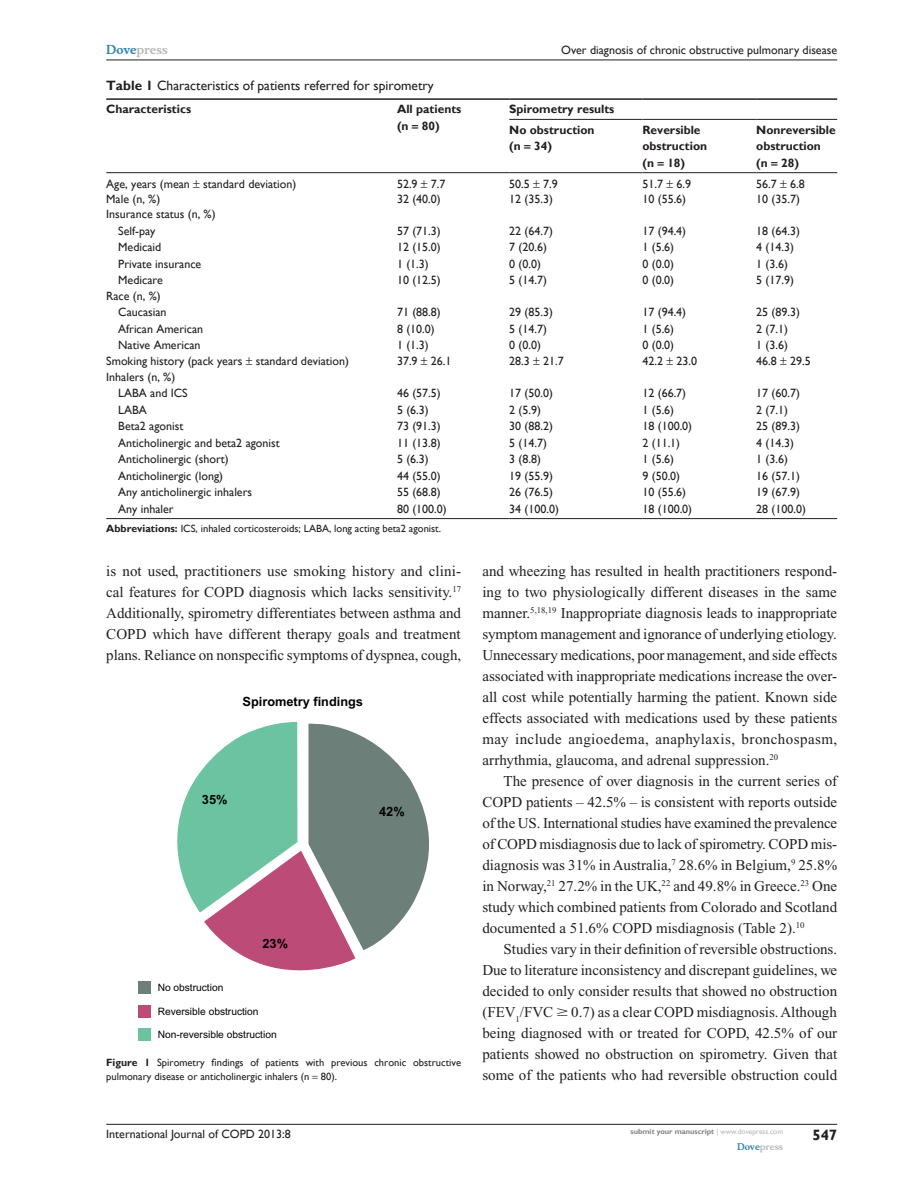
<style>
.page{position:relative;width:918px;height:1188px;background:#fff}
.page>*{position:absolute;margin:0;border:0;box-sizing:border-box;transform-origin:0 0}
.TxF{font:15px/21px "Times New Roman";color:#231f20;text-align:justify}
.Tx{font:15px/21px "Times New Roman";color:#231f20;text-align:justify}
.RunFolio-R{font:700 15px "Gill Sans";color:#231f20}
.TN_TT{font:13.5px "Gill Sans";color:#231f20}
.t1{font:700 12.75px "Arial";color:#000}
.TB{font:12px/16.5px "Gill Sans";color:#231f20}
.TCH{font:700 12px/16.5px "Gill Sans";color:#231f20}
.RunH-R{font:12px "Gill Sans";color:#231f20}
.RunF-R{font:12px "Gill Sans";color:#231f20}
.RunH-Brand-R{font:700 12px "Musee";color:#b8b9bc}
.FC{font:10.5px/13.5px "Gill Sans";color:#231f20}
.TSNRI{font:10.5px "Gill Sans";color:#231f20}
.t2{font:10.2px "Arial";color:#000}
.RunF-Brand-R{font:700 9px "Musee";color:#b8b9bc}
.RunF-SubmityourMS-R{font:700 7.5px "Gill Sans";color:#808285}
.s1{color:#3485ae}
.s2{font-weight:700}
.s3{font-family:"Mathematical Pi One"}
.s4{font-weight:400;color:#b8b9bc}
</style>
<div class="page">
<hr style="left:106px;top:1124px;width:731px;height:1px;background:#231f20">
<hr style="left:106px;top:60px;width:731px;height:1px;background:#231f20">
<hr style="left:509px;top:119px;width:133px;height:1px;background:#231f20">
<hr style="left:642px;top:119px;width:114px;height:1px;background:#231f20">
<hr style="left:756px;top:119px;width:81px;height:1px;background:#231f20">
<hr style="left:106px;top:172px;width:291px;height:1px;background:#231f20">
<hr style="left:397px;top:172px;width:112px;height:1px;background:#231f20">
<hr style="left:509px;top:172px;width:133px;height:1px;background:#231f20">
<hr style="left:642px;top:172px;width:114px;height:1px;background:#231f20">
<hr style="left:756px;top:172px;width:81px;height:1px;background:#231f20">
<hr style="left:106px;top:518px;width:291px;height:1px;background:#231f20">
<hr style="left:397px;top:518px;width:112px;height:1px;background:#231f20">
<hr style="left:509px;top:518px;width:133px;height:1px;background:#231f20">
<hr style="left:642px;top:518px;width:114px;height:1px;background:#231f20">
<hr style="left:756px;top:518px;width:81px;height:1px;background:#231f20">
<hr style="left:106px;top:98px;width:291px;height:2px;background:#231f20">
<hr style="left:397px;top:98px;width:112px;height:2px;background:#231f20">
<hr style="left:509px;top:98px;width:133px;height:2px;background:#231f20">
<hr style="left:642px;top:98px;width:114px;height:2px;background:#231f20">
<hr style="left:756px;top:98px;width:81px;height:2px;background:#231f20">
<svg style="left:177px;top:722px;width:252px;height:249px"></svg>
<div style="left:138px;top:1005px;width:13px;height:13px;background:#bd4b77"></div>
<div style="left:138px;top:982px;width:13px;height:12px;background:#6c7f78"></div>
<div style="left:138px;top:1028px;width:13px;height:13px;background:#6cc3a1"></div>
<p class="RunH-Brand-R" style="left:106px;top:43px;width:63px"><span class="s1">Dove</span>press</p>
<p class="RunH-R" style="left:561px;top:43px;width:277px">Over diagnosis of chronic obstructive pulmonary disease</p>
<p class="TN_TT" style="left:106px;top:78px;width:329px"><span class="s2">Table 1</span> Characteristics of patients referred for spirometry</p>
<p class="TCH" style="left:106px;top:101px;width:86px">Characteristics</p>
<p class="TCH" style="left:397px;top:101px;width:66px">All patients (n 80)</p>
<p class="TCH" style="left:509px;top:101px;width:107px">Spirometry results</p>
<p class="TCH" style="left:509px;top:122px;width:87px">No obstruction (n 34)</p>
<p class="TCH" style="left:642px;top:122px;width:66px">Reversible obstruction (n 18)</p>
<p class="TCH" style="left:756px;top:122px;width:81px">Nonreversible obstruction<br>(n 28)</p>
<p class="TB" style="left:106px;top:176px;width:192px">Age, years (mean standard deviation)</p>
<p class="TB" style="left:397px;top:176px;width:50px">52.9 7.7</p>
<p class="TB" style="left:509px;top:176px;width:50px">50.5 7.9</p>
<p class="TB" style="left:642px;top:176px;width:50px">51.7 6.9</p>
<p class="TB" style="left:756px;top:176px;width:50px">56.7 6.8</p>
<p class="TB" style="left:106px;top:191px;width:56px">Male (n, %)</p>
<p class="TB" style="left:397px;top:191px;width:45px">32 (40.0)</p>
<p class="TB" style="left:509px;top:191px;width:45px">12 (35.3)</p>
<p class="TB" style="left:642px;top:191px;width:45px">10 (55.6)</p>
<p class="TB" style="left:756px;top:191px;width:45px">10 (35.7)</p>
<p class="TB" style="left:118px;top:206px;width:99px;text-indent:-12px">Insurance status (n, %)<br>Self-pay<br>Medicaid<br>Private insurance<br>Medicare</p>
<p class="TB" style="left:397px;top:223px;width:45px">57 (71.3)<br>12 (15.0)<br>1 (1.3)<br>10 (12.5)</p>
<p class="TB" style="left:509px;top:223px;width:45px">22 (64.7)<br>7 (20.6)<br>0 (0.0)<br>5 (14.7)</p>
<p class="TB" style="left:642px;top:223px;width:45px">17 (94.4)<br>1 (5.6)<br>0 (0.0)<br>0 (0.0)</p>
<p class="TB" style="left:756px;top:223px;width:45px">18 (64.3)<br>4 (14.3)<br>1 (3.6)<br>5 (17.9)</p>
<p class="TB" style="left:118px;top:287px;width:86px;text-indent:-12px">Race (n, %)<br>Caucasian<br>African American<br>Native American</p>
<p class="TB" style="left:397px;top:304px;width:45px">71 (88.8)<br>8 (10.0)<br>1 (1.3)</p>
<p class="TB" style="left:509px;top:304px;width:45px">29 (85.3)<br>5 (14.7)<br>0 (0.0)</p>
<p class="TB" style="left:642px;top:304px;width:45px">17 (94.4)<br>1 (5.6)<br>0 (0.0)</p>
<p class="TB" style="left:756px;top:304px;width:45px">25 (89.3)<br>2 (7.1)<br>1 (3.6)</p>
<p class="TB" style="left:106px;top:353px;width:244px">Smoking history (pack years standard deviation)</p>
<p class="TB" style="left:397px;top:353px;width:56px">37.9 26.1</p>
<p class="TB" style="left:509px;top:353px;width:56px">28.3 21.7</p>
<p class="TB" style="left:642px;top:353px;width:56px">42.2 23.0</p>
<p class="TB" style="left:756px;top:353px;width:56px">46.8 29.5</p>
<p class="TB" style="left:118px;top:369px;width:163px;text-indent:-12px">Inhalers (n, %)<br>LABA and ICS<br>LABA<br>Beta2 agonist<br>Anticholinergic and beta2 agonist<br>Anticholinergic (short)<br>Anticholinergic (long)<br>Any anticholinergic inhalers<br>Any inhaler</p>
<p class="TB" style="left:397px;top:385px;width:51px">46 (57.5)<br>5 (6.3)<br>73 (91.3)<br>11 (13.8)<br>5 (6.3)<br>44 (55.0)<br>55 (68.8)<br>80 (100.0)</p>
<p class="TB" style="left:509px;top:385px;width:51px">17 (50.0)<br>2 (5.9)<br>30 (88.2)<br>5 (14.7)<br>3 (8.8)<br>19 (55.9)<br>26 (76.5)<br>34 (100.0)</p>
<p class="TB" style="left:642px;top:385px;width:51px">12 (66.7)<br>1 (5.6)<br>18 (100.0)<br>2 (11.1)<br>1 (5.6)<br>9 (50.0)<br>10 (55.6)<br>18 (100.0)</p>
<p class="TB" style="left:756px;top:385px;width:51px">17 (60.7)<br>2 (7.1)<br>25 (89.3)<br>4 (14.3)<br>1 (3.6)<br>16 (57.1)<br>19 (67.9)<br>28 (100.0)</p>
<p class="TSNRI" style="left:106px;top:522px;width:336px"><span class="s2">Abbreviations:</span> ICS, inhaled corticosteroids; LABA, long acting beta2 agonist.</p>
<p class="TxF" style="left:106px;top:560px;width:356px">is not used, practitioners use smoking history and clini&shy;cal features for COPD diagnosis which lacks sensitivity.<sup>17<br></sup>Additionally, spirometry differentiates between asthma and COPD which have different therapy goals and treatment plans. Reliance on nonspecific symptoms of dyspnea, cough,</p>
<p class="TxF" style="left:482px;top:560px;width:356px">and wheezing has resulted in health practitioners respond&shy;ing to two physiologically different diseases in the same manner.<sup>5,18,19</sup> Inappropriate diagnosis leads to inappropriate symptom management and ignorance of underlying etiology.<br>Unnecessary medications, poor management, and side effects associated with inappropriate medications increase the over&shy;all cost while potentially harming the patient. Known side effects associated with medications used by these patients may include angioedema, anaphylaxis, bronchospasm, arrhythmia, glaucoma, and adrenal suppression.<sup>20</sup></p>
<p class="Tx" style="left:482px;top:770px;width:356px;text-indent:21px">The presence of over diagnosis in the current series of COPD patients – 42.5% – is consistent with reports outside of the US. International studies have examined the prevalence of COPD misdiagnosis due to lack of spirometry. COPD mis&shy;diagnosis was 31% in Australia,<sup>7</sup> 28.6% in Belgium,<sup>9</sup> 25.8% in Norway,<sup>21</sup> 27.2% in the UK,<sup>22</sup> and 49.8% in Greece.<sup>23</sup> One study which combined patients from Colorado and Scotland documented a 51.6% COPD misdiagnosis (Table 2).<sup>10</sup></p>
<p class="Tx" style="left:482px;top:938px;width:356px;text-indent:21px">Studies vary in their definition of reversible obstructions.<br>Due to literature inconsistency and discrepant guidelines, we decided to only consider results that showed no obstruction (FEV<sub>1</sub>/FVC <span class="s3">$</span> 0.7) as a clear COPD misdiagnosis. Although being diagnosed with or treated for COPD, 42.5% of our patients showed no obstruction on spirometry. Given that some of the patients who had reversible obstruction could</p>
<p class="t1" style="left:243px;top:694px;width:122px">Spirometry findings</p>
<p class="t1" style="left:202px;top:792px;width:27px">35%</p>
<p class="t1" style="left:379px;top:804px;width:27px">42%</p>
<p class="t1" style="left:263px;top:936px;width:27px">23%</p>
<p class="t2" style="left:158px;top:981px;width:67px">No obstruction</p>
<p class="t2" style="left:158px;top:1005px;width:102px">Reversible obstruction</p>
<p class="t2" style="left:158px;top:1028px;width:121px">Non-reversible obstruction</p>
<p class="FC" style="left:106px;top:1056px;width:356px"><span class="s2">Figure 1</span> Spirometry findings of patients with previous chronic obstructive pulmonary disease or anticholinergic inhalers (n 80).</p>
<p class="RunF-R" style="left:106px;top:1127px;width:186px">International Journal of COPD 2013:8</p>
<p class="RunF-SubmityourMS-R" style="left:631px;top:1127px;width:154px">submit your manuscript <span class="s4">| www.dovepress.com</span></p>
<p class="RunF-Brand-R" style="left:737px;top:1141px;width:48px"><span class="s1">Dove</span>press</p>
<p class="RunFolio-R" style="left:812px;top:1126px;width:26px">547</p>
</div>
